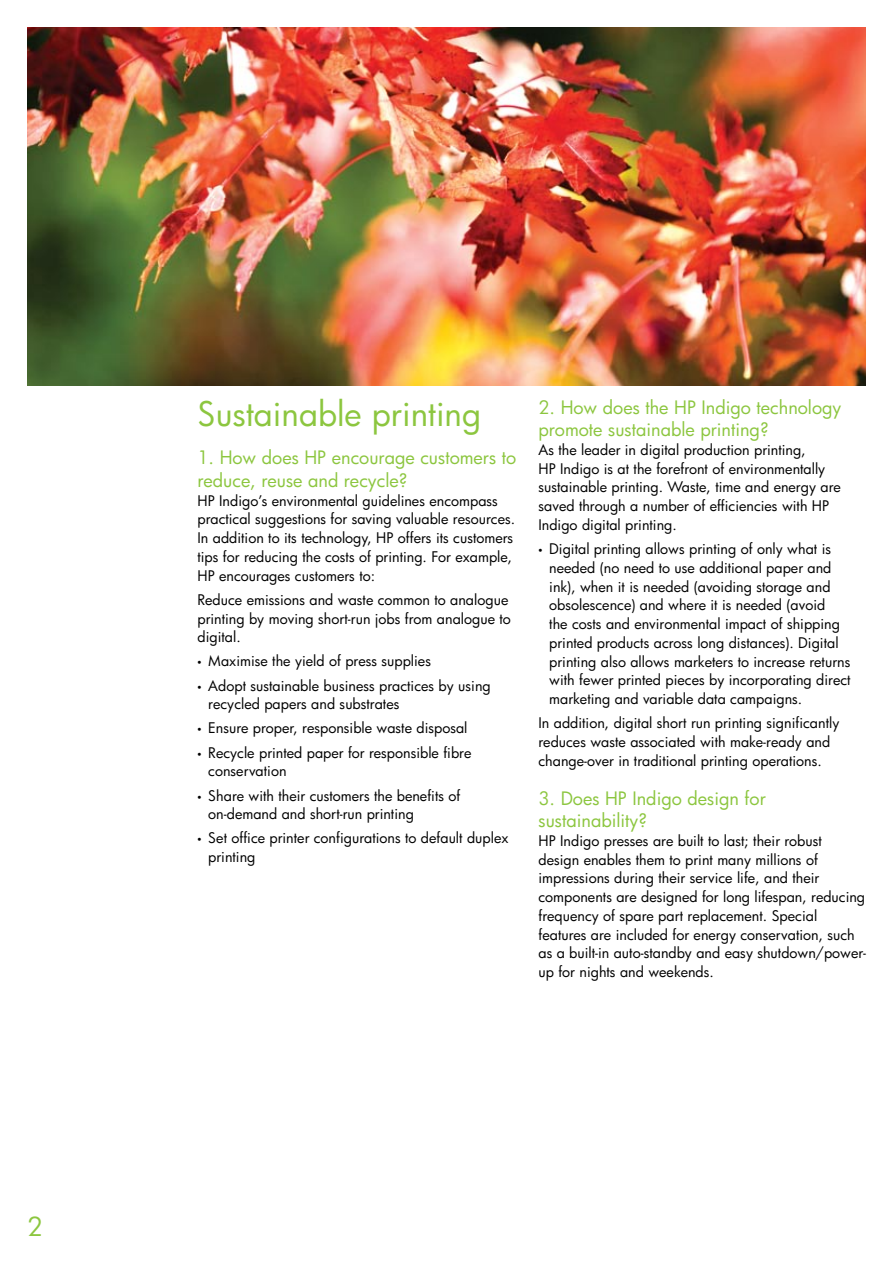
<style>
.page{position:relative;width:893px;height:1263px;background:#fff}
.page>*{position:absolute;margin:0;border:0;box-sizing:border-box;transform-origin:0 0}
.t1{font:33px "Futura";color:#8cc63f}
.t2{font:25.5px "Futura";color:#8cc63f}
.t3{font:18px/22.5px "Futura";color:#8cc63f}
.t4{font:14.25px/18.8px "Futura";color:#000}
.s1{font-family:"Myriad Pro"}
</style>
<div class="page">
<img style="left:27px;top:27px;width:839px;height:359px">
<h2 class="t2" style="left:27px;top:1209px;width:17px">2</h2>
<h1 class="t1" style="left:197px;top:391px;width:285px">Sustainable printing</h1>
<p class="t3" style="left:197px;top:446px;width:320px">1. How does HP encourage customers to reduce, reuse and recycle?</p>
<p class="t4" style="left:197px;top:491px;width:319px">HP Indigo’s environmental guidelines encompass practical suggestions for saving valuable resources.<br>In addition to its technology, HP offers its customers tips for reducing the costs of printing. For example, HP encourages customers to:</p>
<p class="t4" style="left:197px;top:590px;width:315px">Reduce emissions and waste common to analogue printing by moving short-run jobs from analogue to digital.</p>
<p class="t4" style="left:197px;top:651px;width:235px"><span class="s1">•</span> Maximise the yield of press supplies</p>
<p class="t4" style="left:208px;top:676px;width:284px;text-indent:-11px"><span class="s1">•</span> Adopt sustainable business practices by using recycled papers and substrates</p>
<p class="t4" style="left:197px;top:719px;width:272px"><span class="s1">•</span> Ensure proper, responsible waste disposal</p>
<p class="t4" style="left:208px;top:743px;width:265px;text-indent:-11px"><span class="s1">•</span> Recycle printed paper for responsible fibre conservation</p>
<p class="t4" style="left:208px;top:786px;width:254px;text-indent:-11px"><span class="s1">•</span> Share with their customers the benefits of on-demand and short-run printing</p>
<p class="t4" style="left:208px;top:829px;width:302px;text-indent:-11px"><span class="s1">•</span> Set office printer configurations to default duplex printing</p>
<p class="t3" style="left:538px;top:396px;width:305px">2. How does the HP Indigo technology promote sustainable printing?</p>
<p class="t4" style="left:538px;top:440px;width:304px">As the leader in digital production printing,<br>HP Indigo is at the forefront of environmentally sustainable printing. Waste, time and energy are saved through a number of efficiencies with HP Indigo digital printing.</p>
<p class="t4" style="left:549px;top:539px;width:303px;text-indent:-11px"><span class="s1">•</span> Digital printing allows printing of only what is needed (no need to use additional paper and ink), when it is needed (avoiding storage and obsolescence) and where it is needed (avoid<br>the costs and environmental impact of shipping printed products across long distances). Digital printing also allows marketers to increase returns with fewer printed pieces by incorporating direct marketing and variable data campaigns.</p>
<p class="t4" style="left:538px;top:713px;width:302px">In addition, digital short run printing significantly reduces waste associated with make-ready and change-over in traditional printing operations.</p>
<p class="t3" style="left:538px;top:786px;width:229px">3. Does HP Indigo design for sustainability?</p>
<p class="t4" style="left:538px;top:831px;width:329px">HP Indigo presses are built to last; their robust design enables them to print many millions of impressions during their service life, and their components are designed for long lifespan, reducing frequency of spare part replacement. Special features are included for energy conservation, such as a built-in auto-standby and easy shutdown/power&shy;up for nights and weekends.</p>
</div>
